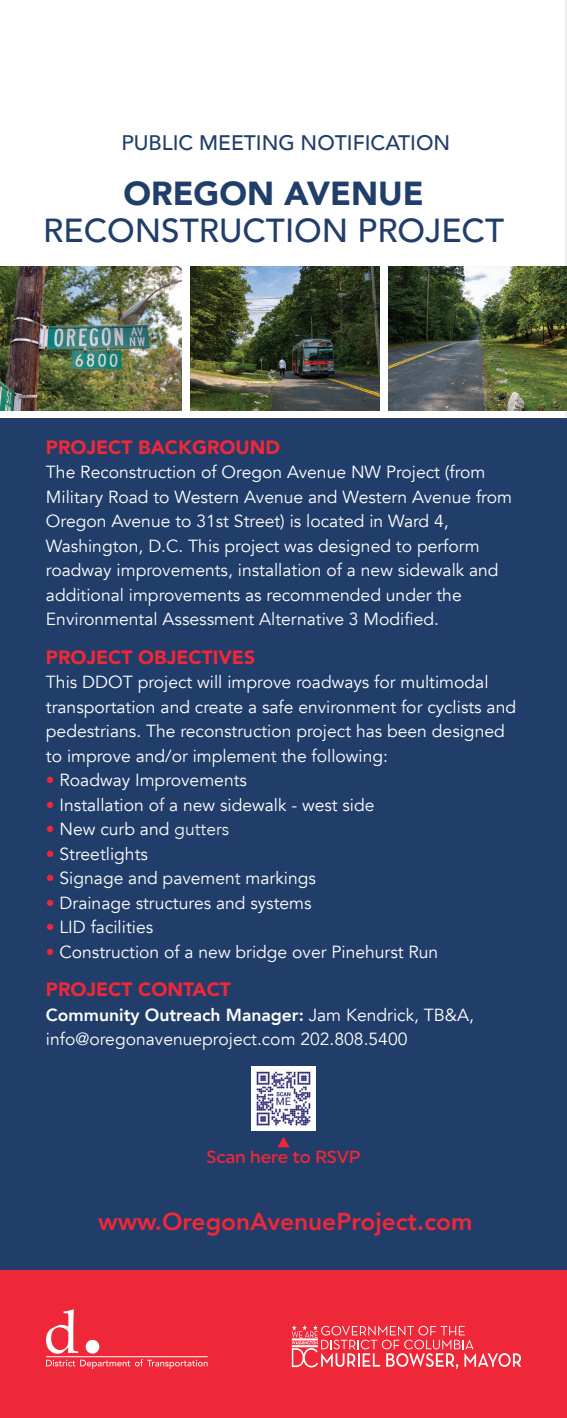
<style>
.page{position:relative;width:567px;height:1418px;background:#fff}
.page>*{position:absolute;margin:0;border:0;box-sizing:border-box;transform-origin:0 0}
.t1{font:500 33.25px "Avenir";color:#213d69}
.t2{font:900 33.25px "Avenir";color:#213d69}
.t3{font:800 24.5px "Avenir";color:#ee2839}
.t4{font:500 21px "Avenir";color:#213d69}
.t5{font:900 19.25px "Avenir";color:#ee2839}
.t6{font:17.5px/24.5px "Avenir";color:#fff}
.t7{font:500 17.5px "Uniform";letter-spacing:-.015em;color:#ee2839}
.s1{color:#ee2839}
.s2{font-weight:300}
.s3{font-weight:800}
</style>
<div class="page">
<div style="left:0;top:418px;width:567px;height:853px;background:#213d69"></div>
<div style="left:0;top:1270px;width:567px;height:148px;background:#ee2839"></div>
<img style="left:0;top:266px;width:181px;height:144px">
<img style="left:191px;top:266px;width:189px;height:144px">
<img style="left:388px;top:266px;width:179px;height:144px">
<svg style="left:277px;top:1137px;width:13px;height:10px"></svg>
<img style="left:251px;top:1066px;width:65px;height:64px">
<svg style="left:292px;top:1325px;width:229px;height:43px"></svg>
<svg style="left:46px;top:1309px;width:32px;height:44px"></svg>
<svg style="left:86px;top:1339px;width:13px;height:14px"></svg>
<hr style="left:46px;top:1356px;width:162px;height:1px;background:#fff">
<svg style="left:46px;top:1359px;width:162px;height:9px"></svg>
<p class="t4" style="left:121px;top:125px;width:330px">PUBLIC MEETING NOTIFICATION</p>
<h1 class="t2" style="left:123px;top:165px;width:302px">OREGON AVENUE</h1>
<h1 class="t1" style="left:43px;top:201px;width:463px">RECONSTRUCTION PROJECT</h1>
<p class="t5" style="left:46px;top:430px;width:236px">PROJECT BACKGROUND</p>
<p class="t6" style="left:46px;top:460px;width:468px">The Reconstruction of Oregon Avenue NW Project (from Military Road to Western Avenue and Western Avenue from Oregon Avenue to 31st Street) is located in Ward 4, Washington, D.C. This project was designed to perform roadway improvements, installation of a new sidewalk and additional improvements as recommended under the Environmental Assessment Alternative 3 Modified.</p>
<p class="t5" style="left:46px;top:640px;width:211px">PROJECT OBJECTIVES</p>
<p class="t6" style="left:46px;top:670px;width:472px">This DDOT project will improve roadways for multimodal transportation and create a safe environment for cyclists and pedestrians. The reconstruction project has been designed to improve and/or implement the following:</p>
<p class="t6" style="left:46px;top:768px;width:203px"><span class="s1">•</span> Roadway Improvements</p>
<p class="t6" style="left:46px;top:792px;width:330px"><span class="s1">•</span> Installation of a new sidewalk - west side</p>
<p class="t6" style="left:46px;top:817px;width:185px"><span class="s1">•</span> New curb and <span class="s2">gutters</span></p>
<p class="t6" style="left:46px;top:841px;width:104px"><span class="s1">•</span> Streetlights</p>
<p class="t6" style="left:46px;top:866px;width:272px"><span class="s1">•</span> Signage and pavement markings</p>
<p class="t6" style="left:46px;top:890px;width:267px"><span class="s1">•</span> Drainage structures and systems</p>
<p class="t6" style="left:46px;top:915px;width:109px"><span class="s1">•</span> LID facilities</p>
<p class="t6" style="left:46px;top:939px;width:394px"><span class="s1">•</span> Construction of a new bridge over Pinehurst Run</p>
<p class="t5" style="left:46px;top:973px;width:186px">PROJECT CONTACT</p>
<p class="t6" style="left:46px;top:1002px;width:430px"><span class="s3">Community Outreach Manager:</span> Jam Kendrick, TB&amp;A, info@oregonavenueproject.com 202.808.5400</p>
<p class="t7" style="left:207px;top:1146px;width:156px">Scan here to RSVP</p>
<h2 class="t3" style="left:98px;top:1202px;width:376px">www.OregonAvenueProject.com</h2>
</div>
